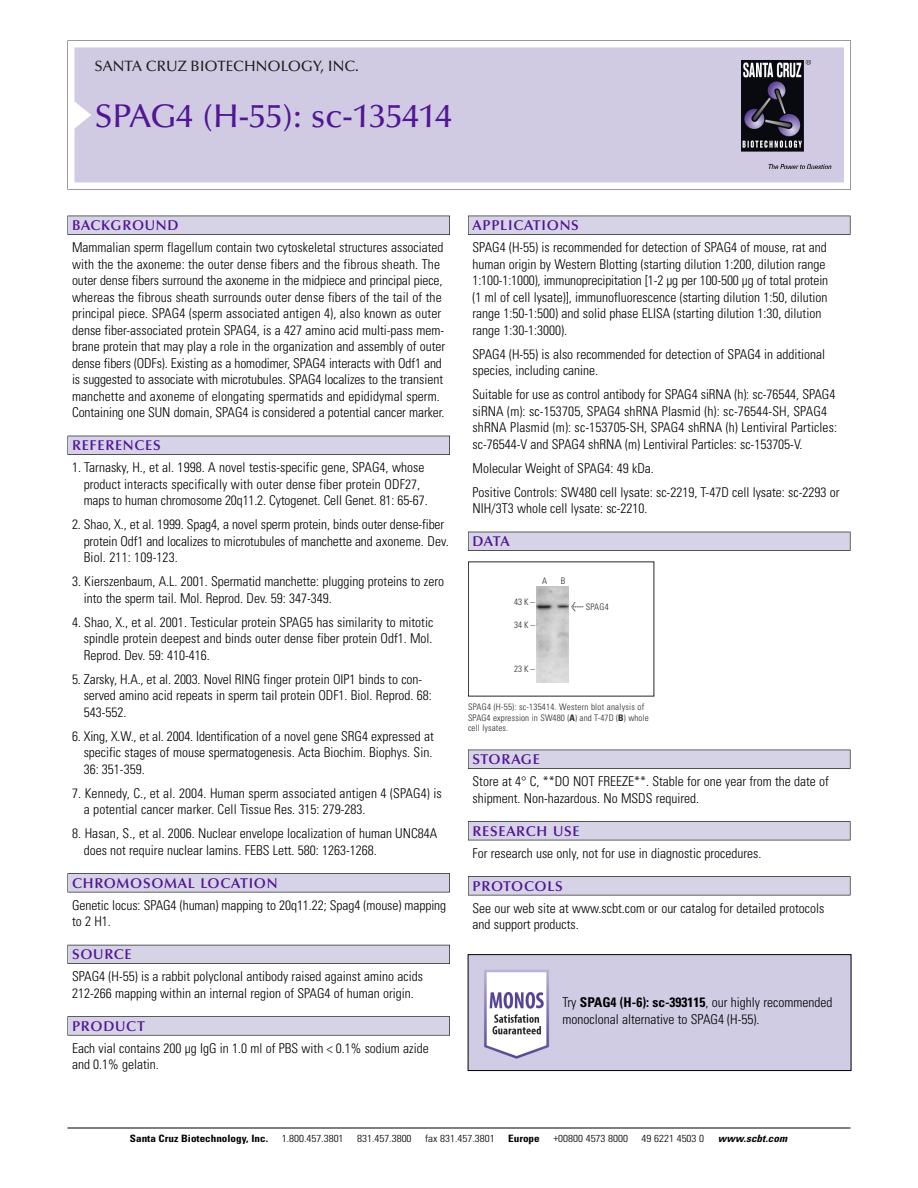
<style>
.page{position:relative;width:918px;height:1188px;background:#fff}
.page>*{position:absolute;margin:0;border:0;box-sizing:border-box;transform-origin:0 0}
.t1{font:500 33px "Optima";color:#511695}
.t2{font:500 15px "Optima";color:#231f20}
.t3{font:600 14.25px "Optima";letter-spacing:.05em;color:#511695}
.t4{font:300 condensed 13.5px/16.5px "Univers";color:#000}
.t5{font:300 condensed 10.2px "Univers";color:#000;scale:1.1 1}
.t6{font:700 condensed 10.2px "Univers";color:#000;scale:1.1 1}
.t7{font:italic 700 condensed 10.2px "Univers";letter-spacing:.005em;color:#000;scale:1.1 1}
.t8{font:9px/10.5px "Univers Condensed Light+WREELR";letter-spacing:.015em;color:#272627}
.s1{font-family:"Meta Plus Book Roman+NVYCQD";font-size:10.5px}
.s2{font-family:"Univers Condensed Bold+AXCRTM"}
.s3{font-weight:700}
</style>
<div class="page">
<svg style="left:68px;top:40px;width:783px;height:149px"></svg>
<div style="left:74px;top:47px;width:770px;height:135px;background:#d1cae3"></div>
<img style="left:741px;top:60px;width:90px;height:108px">
<div style="left:68px;top:216px;width:382px;height:19px;background:#525155"></div>
<div style="left:68px;top:216px;width:381px;height:18px;background:#d7d3e7"></div>
<div style="left:68px;top:436px;width:382px;height:19px;background:#515055"></div>
<div style="left:68px;top:436px;width:381px;height:18px;background:#d7d3e7"></div>
<div style="left:68px;top:873px;width:382px;height:19px;background:#545357"></div>
<div style="left:68px;top:874px;width:381px;height:18px;background:#d7d3e7"></div>
<div style="left:68px;top:945px;width:382px;height:19px;background:#54535a"></div>
<div style="left:68px;top:945px;width:381px;height:18px;background:#d7d3e7"></div>
<svg style="left:68px;top:1016px;width:382px;height:20px"></svg>
<div style="left:68px;top:1017px;width:381px;height:18px;background:#d7d3e7"></div>
<div style="left:468px;top:216px;width:382px;height:19px;background:#525155"></div>
<div style="left:468px;top:216px;width:382px;height:18px;background:#d7d3e7"></div>
<div style="left:468px;top:532px;width:382px;height:19px;background:#515055"></div>
<div style="left:468px;top:532px;width:382px;height:18px;background:#d7d3e7"></div>
<div style="left:468px;top:750px;width:382px;height:19px;background:#525155"></div>
<div style="left:468px;top:750px;width:382px;height:18px;background:#d7d3e7"></div>
<div style="left:468px;top:821px;width:382px;height:19px;background:#525155"></div>
<div style="left:468px;top:822px;width:382px;height:18px;background:#d7d3e7"></div>
<div style="left:468px;top:876px;width:382px;height:19px;background:#545357"></div>
<div style="left:468px;top:877px;width:382px;height:18px;background:#d7d3e7"></div>
<hr style="left:68px;top:1128px;width:782px;height:1px;background:#000">
<img style="left:536px;top:587px;width:33px;height:95px">
<img style="left:470px;top:956px;width:379px;height:113px">
<div style="left:468px;top:954px;width:383px;height:117px;border:1px solid #000"></div>
<p class="t2" style="left:94px;top:61px;width:266px">SANTA CRUZ BIOTECHNOLOGY, INC.</p>
<h1 class="t1" style="left:94px;top:103px;width:359px">SPAG4 (H-55): sc-135414</h1>
<p class="t3" style="left:72px;top:219px;width:108px">BACKGROUND</p>
<p class="t4" style="left:72px;top:240px;width:375px">Mammalian sperm flagellum contain two cytoskeletal structures associated with the the axoneme: the outer dense fibers and the fibrous sheath. The outer dense fibers surround the axoneme in the midpiece and principal piece, whereas the fibrous sheath surrounds outer dense fibers of the tail of the principal piece. SPAG4 (sperm associated antigen 4), also known as outer dense fiber-associated protein SPAG4, is a 427 amino acid multi-pass mem&shy;brane protein that may play a role in the organization and assembly of outer dense fibers (ODFs). Existing as a homodimer, SPAG4 interacts with Odf1 and is suggested to associate with microtubules. SPAG4 localizes to the transient manchette and axoneme of elongating spermatids and epididymal sperm.<br>Containing one SUN domain, SPAG4 is considered a potential cancer marker.</p>
<p class="t3" style="left:72px;top:440px;width:90px">REFERENCES</p>
<p class="t4" style="left:84px;top:460px;width:345px;text-indent:-12px">1. Tarnasky, H., et al. 1998. A novel testis-specific gene, SPAG4, whose product interacts specifically with outer dense fiber protein ODF27, maps to human chromosome 20q11.2. Cytogenet. Cell Genet. 81: 65-67.</p>
<p class="t4" style="left:84px;top:517px;width:367px;text-indent:-12px">2. Shao, X., et al. 1999. Spag4, a novel sperm protein, binds outer dense-fiber protein Odf1 and localizes to microtubules of manchette and axoneme. Dev.<br>Biol. 211: 109-123.</p>
<p class="t4" style="left:84px;top:574px;width:362px;text-indent:-12px">3. Kierszenbaum, A.L. 2001. Spermatid manchette: plugging proteins to zero into the sperm tail. Mol. Reprod. Dev. 59: 347-349.</p>
<p class="t4" style="left:84px;top:615px;width:351px;text-align:justify;text-indent:-12px">4. Shao, X., et al. 2001. Testicular protein SPAG5 has similarity to mitotic spindle protein deepest and binds outer dense fiber protein Odf1. Mol.<br>Reprod. Dev. 59: 410-416.</p>
<p class="t4" style="left:84px;top:672px;width:349px;text-indent:-12px">5. Zarsky, H.A., et al. 2003. Novel RING finger protein OIP1 binds to con&shy;served amino acid repeats in sperm tail protein ODF1. Biol. Reprod. 68:<br>543-552.</p>
<p class="t4" style="left:84px;top:729px;width:352px;text-align:justify;text-indent:-12px">6. Xing, X.W., et al. 2004. Identification of a novel gene SRG4 expressed at specific stages of mouse spermatogenesis. Acta Biochim. Biophys. Sin.<br>36: 351-359.</p>
<p class="t4" style="left:84px;top:786px;width:360px;text-indent:-12px">7. Kennedy, C., et al. 2004. Human sperm associated antigen 4 (SPAG4) is a potential cancer marker. Cell Tissue Res. 315: 279-283.</p>
<p class="t4" style="left:84px;top:826px;width:355px;text-indent:-12px">8. Hasan, S., et al. 2006. Nuclear envelope localization of human UNC84A does not require nuclear lamins. FEBS Lett. 580: 1263-1268.</p>
<p class="t3" style="left:72px;top:877px;width:207px">CHROMOSOMAL LOCATION</p>
<p class="t4" style="left:72px;top:898px;width:376px">Genetic locus: SPAG4 (human) mapping to 20q11.22; Spag4 (mouse) mapping to 2 H1.</p>
<p class="t3" style="left:72px;top:949px;width:61px">SOURCE</p>
<p class="t4" style="left:72px;top:969px;width:352px">SPAG4 (H-55) is a rabbit polyclonal antibody raised against amino acids<br>212-266 mapping within an internal region of SPAG4 of human origin.</p>
<p class="t3" style="left:72px;top:1020px;width:74px">PRODUCT</p>
<p class="t4" style="left:72px;top:1041px;width:358px">Each vial contains 200 µg IgG in 1.0 ml of PBS with &lt; 0.1% sodium azide and 0.1% gelatin.</p>
<p class="t3" style="left:473px;top:219px;width:108px">APPLICATIONS</p>
<p class="t4" style="left:473px;top:240px;width:357px">SPAG4 (H-55) is recommended for detection of SPAG4 of mouse, rat and human origin by Western Blotting (starting dilution 1:200, dilution range 1:100-1:1000), immunoprecipitation [1-2 µg per 100-500 µg of total protein (1 ml of cell lysate)], immunofluorescence (starting dilution 1:50, dilution range 1:50-1:500) and solid phase ELISA (starting dilution 1:30, dilution range 1:30-1:3000).</p>
<p class="t4" style="left:473px;top:347px;width:354px">SPAG4 (H-55) is also recommended for detection of SPAG4 in additional species, including canine.</p>
<p class="t4" style="left:473px;top:387px;width:366px">Suitable for use as control antibody for SPAG4 siRNA (h): sc-76544, SPAG4 siRNA (m): sc-153705, SPAG4 shRNA Plasmid (h): sc-76544-SH, SPAG4 shRNA Plasmid (m): sc-153705-SH, SPAG4 shRNA (h) Lentiviral Particles: sc-76544-V and SPAG4 shRNA (m) Lentiviral Particles: sc-153705-V.</p>
<p class="t4" style="left:473px;top:457px;width:368px;line-height:24px">Molecular Weight of SPAG4: 49 kDa.<br>Positive Controls: SW480 cell lysate: sc-2219, T-47D cell lysate: sc-2293 or</p>
<p class="t4" style="left:473px;top:501px;width:177px">NIH/3T3 whole cell lysate: sc-2210.</p>
<p class="t3" style="left:473px;top:536px;width:39px">DATA</p>
<p class="t8" style="left:542px;top:576px;width:7px">A</p>
<p class="t8" style="left:561px;top:576px;width:6px">B</p>
<p class="t8" style="left:514px;top:598px;width:22px">43K–</p>
<p class="t8" style="left:514px;top:620px;width:22px">34K–</p>
<p class="t8" style="left:514px;top:664px;width:22px">23K–</p>
<p class="t8" style="left:571px;top:602px;width:39px"><span class="s1">&lt;</span> SPAG4</p>
<p class="t8" style="left:468px;top:703px;width:182px">SPAG4 (H-55): sc-135414. Western blot analysis of<br>SPAG4 expression in SW480 (<span class="s2">A</span>) and T-47D (<span class="s2">B</span>) whole cell lysates.</p>
<p class="t3" style="left:473px;top:753px;width:69px">STORAGE</p>
<p class="t4" style="left:473px;top:774px;width:358px">Store at 4° C, **DO NOT FREEZE**. Stable for one year from the date of shipment. Non-hazardous. No MSDS required.</p>
<p class="t3" style="left:473px;top:825px;width:109px">RESEARCH USE</p>
<p class="t4" style="left:473px;top:846px;width:290px">For research use only, not for use in diagnostic procedures.</p>
<p class="t3" style="left:473px;top:880px;width:92px">PROTOCOLS</p>
<p class="t4" style="left:473px;top:901px;width:353px">See our web site at www.scbt.com or our catalog for detailed protocols and support products.</p>
<p class="t4" style="left:563px;top:995px;width:271px">Try <span class="s3">SPAG4 (H-6): sc-393115</span>, our highly recommended monoclonal alternative to SPAG4 (H-55).</p>
<p class="t6" style="left:130px;top:1135px;width:127px">Santa Cruz Biotechnology, Inc.</p>
<p class="t5" style="left:282px;top:1135px;width:58px">1.800.457.3801</p>
<p class="t5" style="left:357px;top:1135px;width:51px">831.457.3800</p>
<p class="t5" style="left:425px;top:1135px;width:65px">fax 831.457.3801</p>
<p class="t6" style="left:508px;top:1135px;width:30px">Europe</p>
<p class="t5" style="left:553px;top:1135px;width:69px">+00800 4573 8000</p>
<p class="t5" style="left:642px;top:1135px;width:58px">49 6221 4503 0</p>
<p class="t7" style="left:718px;top:1135px;width:64px">www.scbt.com</p>
</div>
